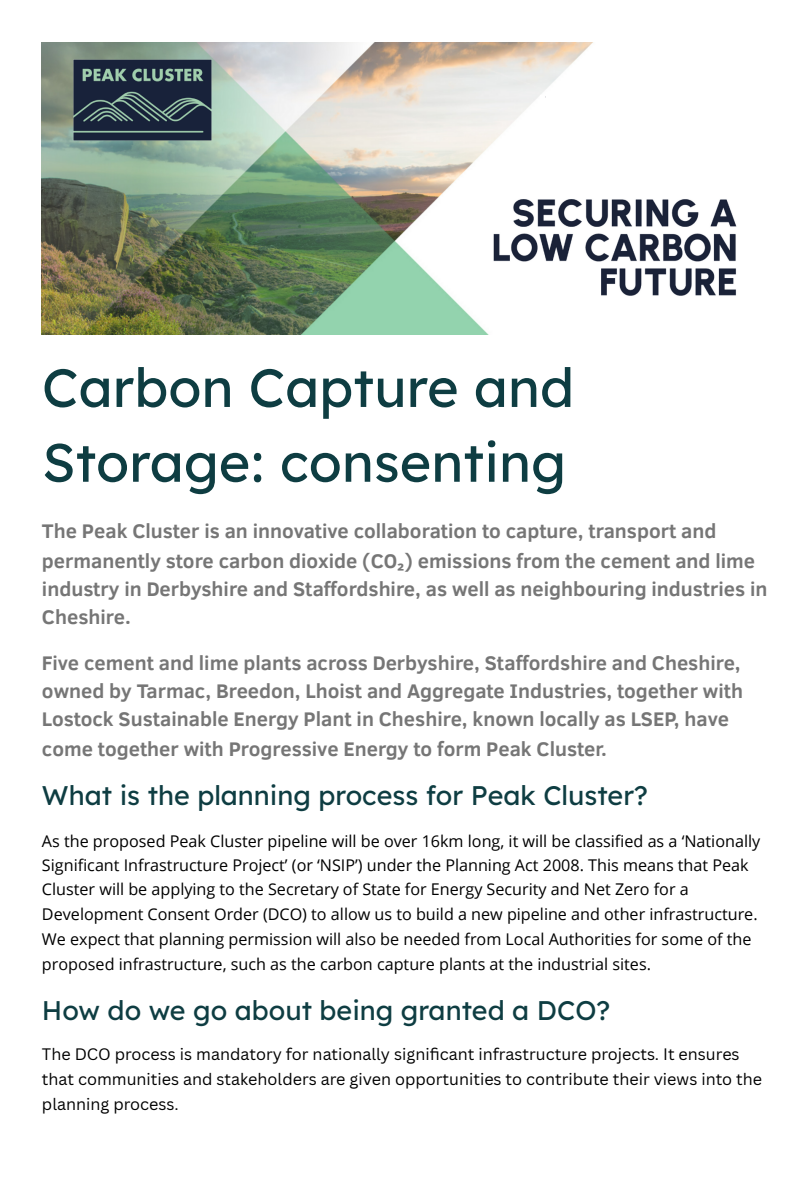
<style>
.page{position:relative;width:810px;height:1181px;background:#fff}
.page>*{position:absolute;margin:0;border:0;box-sizing:border-box;transform-origin:0 0}
.t1{font:53.85px/74.7px "Lexend Deca";color:#0e3d42}
.t2{font:27px "Lexend Deca";color:#0e3d42}
.t3{font:700 20.25px/28.7px "Clear Sans";color:#767676}
.t4{font:16.2px/24.6px "Open Sans";color:#000}
.t5{font:16.2px/24.8px "Canva Sans";color:#000}
.s1{font-size:16.2px}
</style>
<div class="page">
<img style="left:42px;top:42px;width:695px;height:292px">
<p class="t1" style="left:42px;top:349px;width:534px">Carbon Capture and<br>Storage: consenting</p>
<p class="t3" style="left:42px;top:516px;width:727px">The Peak Cluster is an innovative collaboration to capture, transport and permanently store carbon dioxide (CO<span class="s1">₂</span>) emissions from the cement and lime industry in Derbyshire and Staffordshire, as well as neighbouring industries in Cheshire.</p>
<p class="t3" style="left:42px;top:647px;width:703px">Five cement and lime plants across Derbyshire, Staffordshire and Cheshire, owned by Tarmac, Breedon, Lhoist and Aggregate Industries, together with Lostock Sustainable Energy Plant in Cheshire, known locally as LSEP, have come together with Progressive Energy to form Peak Cluster.</p>
<p class="t2" style="left:42px;top:778px;width:608px">What is the planning process for Peak Cluster?</p>
<p class="t4" style="left:42px;top:828px;width:720px">As the proposed Peak Cluster pipeline will be over 16km long, it will be classified as a ‘Nationally Significant Infrastructure Project’ (or ‘NSIP’) under the Planning Act 2008. This means that Peak Cluster will be applying to the Secretary of State for Energy Security and Net Zero for a Development Consent Order (DCO) to allow us to build a new pipeline and other infrastructure.<br>We expect that planning permission will also be needed from Local Authorities for some of the proposed infrastructure, such as the carbon capture plants at the industrial sites.</p>
<p class="t2" style="left:42px;top:992px;width:570px">How do we go about being granted a DCO?</p>
<p class="t5" style="left:42px;top:1041px;width:722px">The DCO process is mandatory for nationally signifi cant infrastructure projects. It ensures that communities and stakeholders are given opportunities to contribute their views into the planning process.</p>
</div>
